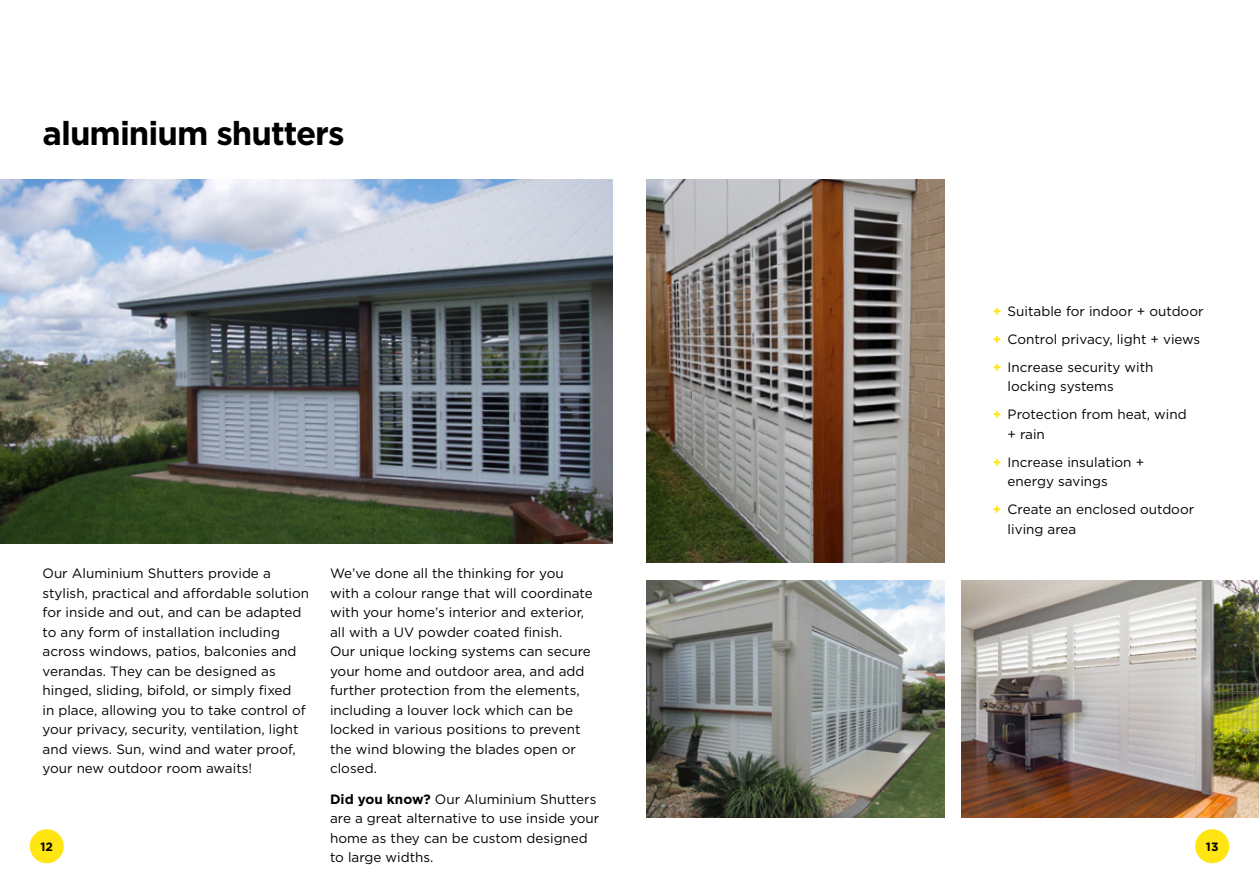
<style>
.page{position:relative;width:1259px;height:893px;background:#fff}
.page>*{position:absolute;margin:0;border:0;box-sizing:border-box;transform-origin:0 0}
.t1{font:700 33px "Gotham";letter-spacing:-.03em;color:#000}
.t2{font:13.5px/19.5px "Gotham";color:#000}
.t3{font:700 12px "Gotham";color:#000}
.s1{font-weight:700;color:#ffe512}
.s2{font-weight:700}
</style>
<div class="page">
<div style="left:30px;top:829px;width:34px;height:34px;background:#ffe512;border-radius:50%"></div>
<div style="left:1195px;top:829px;width:34px;height:34px;background:#ffe512;border-radius:50%"></div>
<img style="left:961px;top:580px;width:298px;height:237px">
<img style="left:0;top:179px;width:612px;height:364px">
<img style="left:646px;top:179px;width:298px;height:383px">
<img style="left:646px;top:580px;width:298px;height:237px">
<h1 class="t1" style="left:43px;top:112px;width:304px">aluminium shutters</h1>
<p class="t2" style="left:992px;top:297px;width:212px;line-height:28px"><span class="s1">+</span> Suitable for indoor + outdoor <span class="s1">+</span> Control privacy, light + views <span class="s1">+</span> Increase security with</p>
<p class="t2" style="left:992px;top:372px;width:195px;line-height:28px;text-indent:15px">locking systems<br><span class="s1">+</span> Protection from heat, wind</p>
<p class="t2" style="left:992px;top:420px;width:153px;line-height:28px;text-indent:15px">+ rain<br><span class="s1">+</span> Increase insulation +</p>
<p class="t2" style="left:992px;top:467px;width:203px;line-height:28px;text-indent:15px">energy savings<br><span class="s1">+</span> Create an enclosed outdoor</p>
<p class="t2" style="left:1007px;top:519px;width:70px">living area</p>
<p class="t2" style="left:330px;top:563px;width:264px">We’ve done all the thinking for you with a colour range that will coordinate with your home’s interior and exterior, all with a UV powder coated finish.<br>Our unique locking systems can secure your home and outdoor area, and add further protection from the elements, including a louver lock which can be locked in various positions to prevent the wind blowing the blades open or closed.</p>
<p class="t2" style="left:330px;top:789px;width:271px"><span class="s2">Did you know?</span> Our Aluminium Shutters are a great alternative to use inside your home as they can be custom designed to large widths.</p>
<p class="t2" style="left:43px;top:563px;width:268px">Our Aluminium Shutters provide a stylish, practical and affordable solution for inside and out, and can be adapted to any form of installation including across windows, patios, balconies and verandas. They can be designed as hinged, sliding, bifold, or simply fixed<br>in place, allowing you to take control of your privacy, security, ventilation, light and views. Sun, wind and water proof, your new outdoor room awaits!</p>
<p class="t3" style="left:41px;top:839px;width:14px">12</p>
<p class="t3" style="left:1206px;top:839px;width:14px">13</p>
</div>
